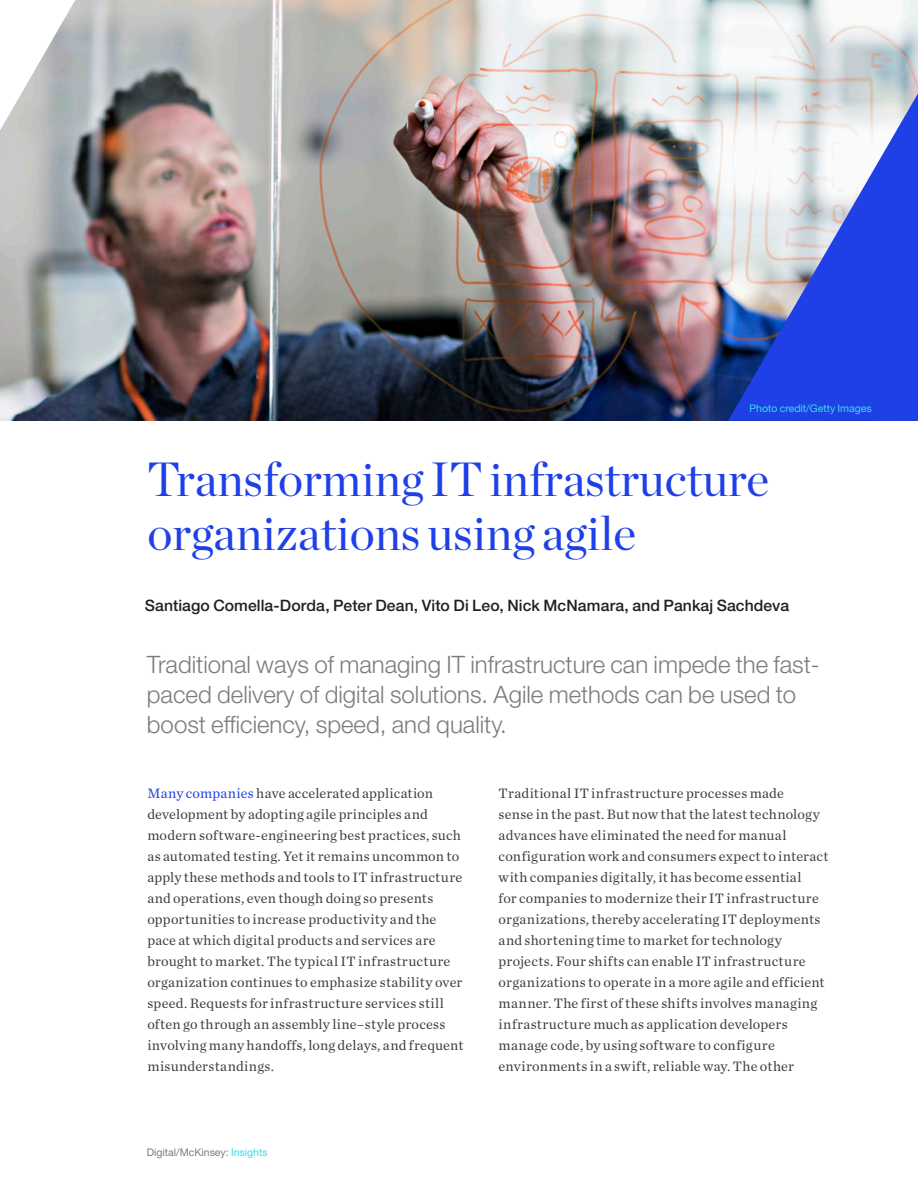
<style>
.page{position:relative;width:918px;height:1188px;background:#fff}
.page>*{position:absolute;margin:0;border:0;box-sizing:border-box;transform-origin:0 0}
.Chapter_heading_Elec{font:48px/54px "Chronicle Display";color:#1f40e6}
.Pull_out{font:300 24px/30px "Helvetica Neue LT Std";color:#7a7c7f}
.Author_names{font:500 15.75px "Helvetica Neue LT Std";letter-spacing:.005em;color:#231f20}
.Body_Copy{font:14.25px/21px "Chronicle Text G1";letter-spacing:.02em;color:#3e3e3f}
.t1{font:10.5px "Helvetica Neue LT Std";color:#7a7c7f}
.t2{font:10.5px "Helvetica Neue LT Std";color:#37dee7}
.s1{color:#1f40e6}
.s2{color:#37dee7}
</style>
<div class="page">
<img style="left:0;top:0;width:918px;height:421px">
<svg style="left:728px;top:93px;width:190px;height:328px;fill:#1f40e6"></svg>
<svg style="left:0;top:0;width:83px;height:153px"></svg>
<p class="t2" style="left:750px;top:403px;width:124px">Photo credit/Getty Images</p>
<h2 class="Chapter_heading_Elec" style="left:147px;top:449px;width:623px">Transforming IT infrastructure organizations using agile</h2>
<p class="Author_names" style="left:145px;top:596px;width:646px">Santiago Comella-Dorda, Peter Dean, Vito Di Leo, Nick McNamara, and Pankaj Sachdeva</p>
<p class="Pull_out" style="left:147px;top:649px;width:674px">Traditional ways of managing IT infrastructure can impede the fast&shy;paced delivery of digital solutions. Agile methods can be used to boost efficiency, speed, and quality.</p>
<p class="Body_Copy" style="left:147px;top:782px;width:318px"><span class="s1">Many companies</span> have accelerated application development by adopting agile principles and modern software-engineering best practices, such as automated testing. Yet it remains uncommon to apply these methods and tools to IT infrastructure and operations, even though doing so presents opportunities to increase productivity and the pace at which digital products and services are brought to market. The typical IT infrastructure organization continues to emphasize stability over speed. Requests for infrastructure services still often go through an assembly line–style process involving many handoffs, long delays, and frequent misunderstandings.</p>
<p class="t1" style="left:147px;top:1146px;width:122px">Digital/McKinsey: <span class="s2">Insights</span></p>
<p class="Body_Copy" style="left:499px;top:782px;width:331px">Traditional IT infrastructure processes made<br>sense in the past. But now that the latest technology advances have eliminated the need for manual configuration work and consumers expect to interact with companies digitally, it has become essential<br>for companies to modernize their IT infrastructure organizations, thereby accelerating IT deployments and shortening time to market for technology projects. Four shifts can enable IT infrastructure organizations to operate in a more agile and efficient manner. The first of these shifts involves managing infrastructure much as application developers manage code, by using software to configure environments in a swift, reliable way. The other</p>
</div>
